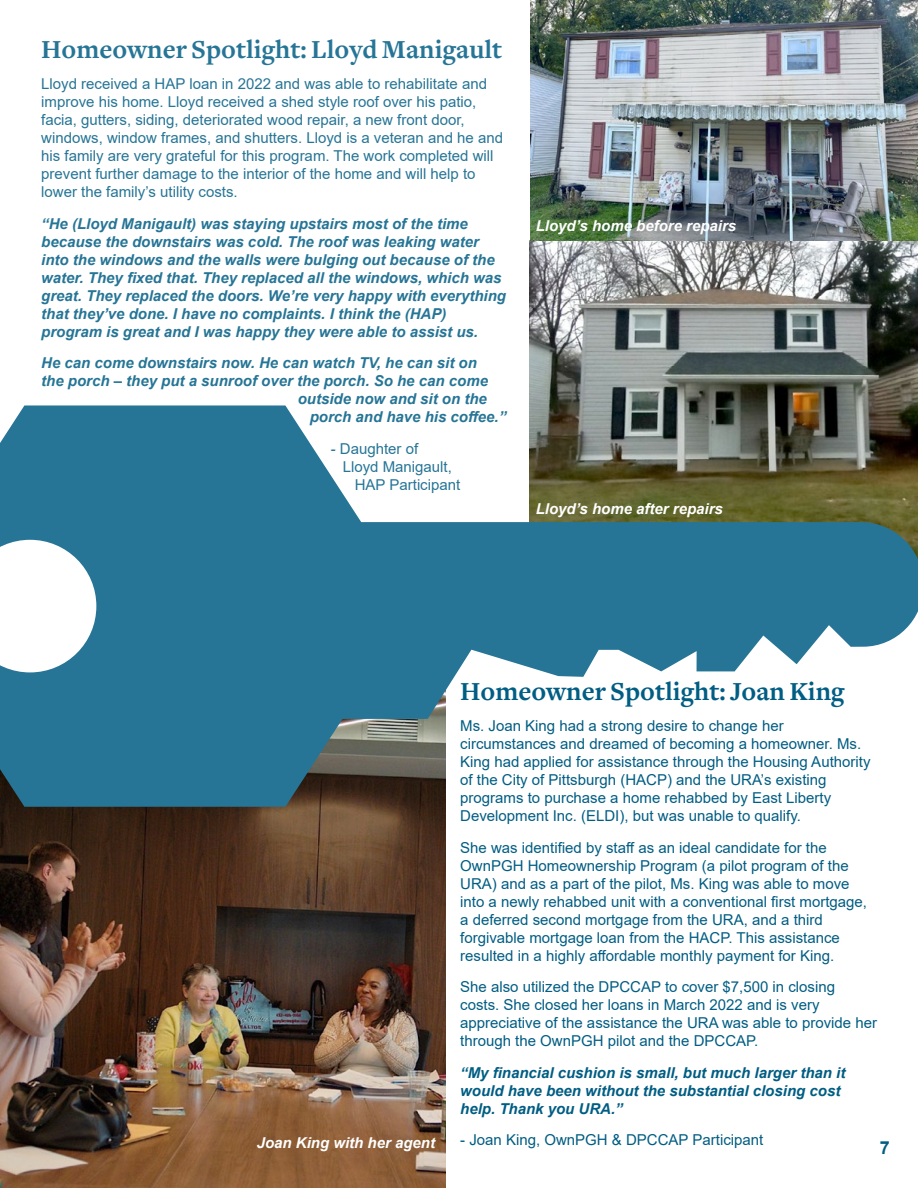
<style>
.page{position:relative;width:918px;height:1188px;background:#fff}
.page>*{position:absolute;margin:0;border:0;box-sizing:border-box;transform-origin:0 0}
.t1{font:700 27px "Freight Text";color:#267596}
.t2{font:700 27px "Freight Text";color:#005d83}
.t3{font:700 18px "Arial";color:#005d83}
.t4{font:15px/18px "Arial";color:#005d83}
.t5{font:italic 700 15px/18px "Arial";color:#267596}
.t6{font:15px/18px "Arial";color:#267596}
.t7{font:italic 700 15px/18px "Arial";color:#005d83}
.t8{font:italic 700 15px "Arial";color:#fff}
</style>
<div class="page">
<img style="left:530px;top:0;width:388px;height:405px">
<img style="left:0;top:807px;width:446px;height:381px">
<svg style="left:0;top:405px;width:918px;height:402px;fill:#267596"></svg>
<h1 class="t1" style="left:41px;top:34px;width:463px">Homeowner Spotlight: Lloyd Manigault</h1>
<p class="t6" style="left:41px;top:75px;width:463px">Lloyd received a HAP loan in 2022 and was able to rehabilitate and improve his home. Lloyd received a shed style roof over his patio, facia, gutters, siding, deteriorated wood repair, a new front door, windows, window frames, and shutters. Lloyd is a veteran and he and his family are very grateful for this program. The work completed will prevent further damage to the interior of the home and will help to lower the family’s utility costs.</p>
<p class="t5" style="left:41px;top:215px;width:466px">“He (Lloyd Manigault) was staying upstairs most of the time because the downstairs was cold. The roof was leaking water into the windows and the walls were bulging out because of the water. They fixed that. They replaced all the windows, which was great. They replaced the doors. We’re very happy with everything that they’ve done. I have no complaints. I think the (HAP) program is great and I was happy they were able to assist us.</p>
<p class="t5" style="left:41px;top:355px;width:437px">He can come downstairs now. He can watch TV, he can sit on</p>
<p class="t5" style="left:41px;top:373px;width:448px">the porch – they put a sunroof over the porch. So he can come</p>
<p class="t5" style="left:298px;top:391px;width:191px">outside now and sit on the</p>
<p class="t5" style="left:310px;top:409px;width:198px">porch and have his coffee.”</p>
<p class="t6" style="left:331px;top:440px;width:89px">- Daughter of</p>
<p class="t6" style="left:343px;top:458px;width:111px">Lloyd Manigault,</p>
<p class="t6" style="left:355px;top:476px;width:107px">HAP Participant</p>
<p class="t8" style="left:536px;top:216px;width:202px">Lloyd’s home before repairs</p>
<p class="t8" style="left:536px;top:499px;width:189px">Lloyd’s home after repairs</p>
<p class="t8" style="left:257px;top:1132px;width:180px">Joan King with her agent</p>
<h1 class="t2" style="left:460px;top:676px;width:386px">Homeowner Spotlight: Joan King</h1>
<p class="t4" style="left:460px;top:717px;width:412px">Ms. Joan King had a strong desire to change her circumstances and dreamed of becoming a homeowner. Ms.<br>King had applied for assistance through the Housing Authority of the City of Pittsburgh (HACP) and the URA’s existing programs to purchase a home rehabbed by East Liberty Development Inc. (ELDI), but was unable to qualify.</p>
<p class="t4" style="left:460px;top:839px;width:408px">She was identified by staff as an ideal candidate for the OwnPGH Homeownership Program (a pilot program of the URA) and as a part of the pilot, Ms. King was able to move into a newly rehabbed unit with a conventional first mortgage, a deferred second mortgage from the URA, and a third forgivable mortgage loan from the HACP. This assistance resulted in a highly affordable monthly payment for King.</p>
<p class="t4" style="left:460px;top:978px;width:418px">She also utilized the DPCCAP to cover $7,500 in closing costs. She closed her loans in March 2022 and is very appreciative of the assistance the URA was able to provide her through the OwnPGH pilot and the DPCCAP.</p>
<p class="t7" style="left:460px;top:1064px;width:387px">“My financial cushion is small, but much larger than it would have been without the substantial closing cost help. Thank you URA.”</p>
<p class="t4" style="left:460px;top:1131px;width:305px">- Joan King, OwnPGH &amp; DPCCAP Participant</p>
<p class="t3" style="left:880px;top:1134px;width:12px">7</p>
</div>
